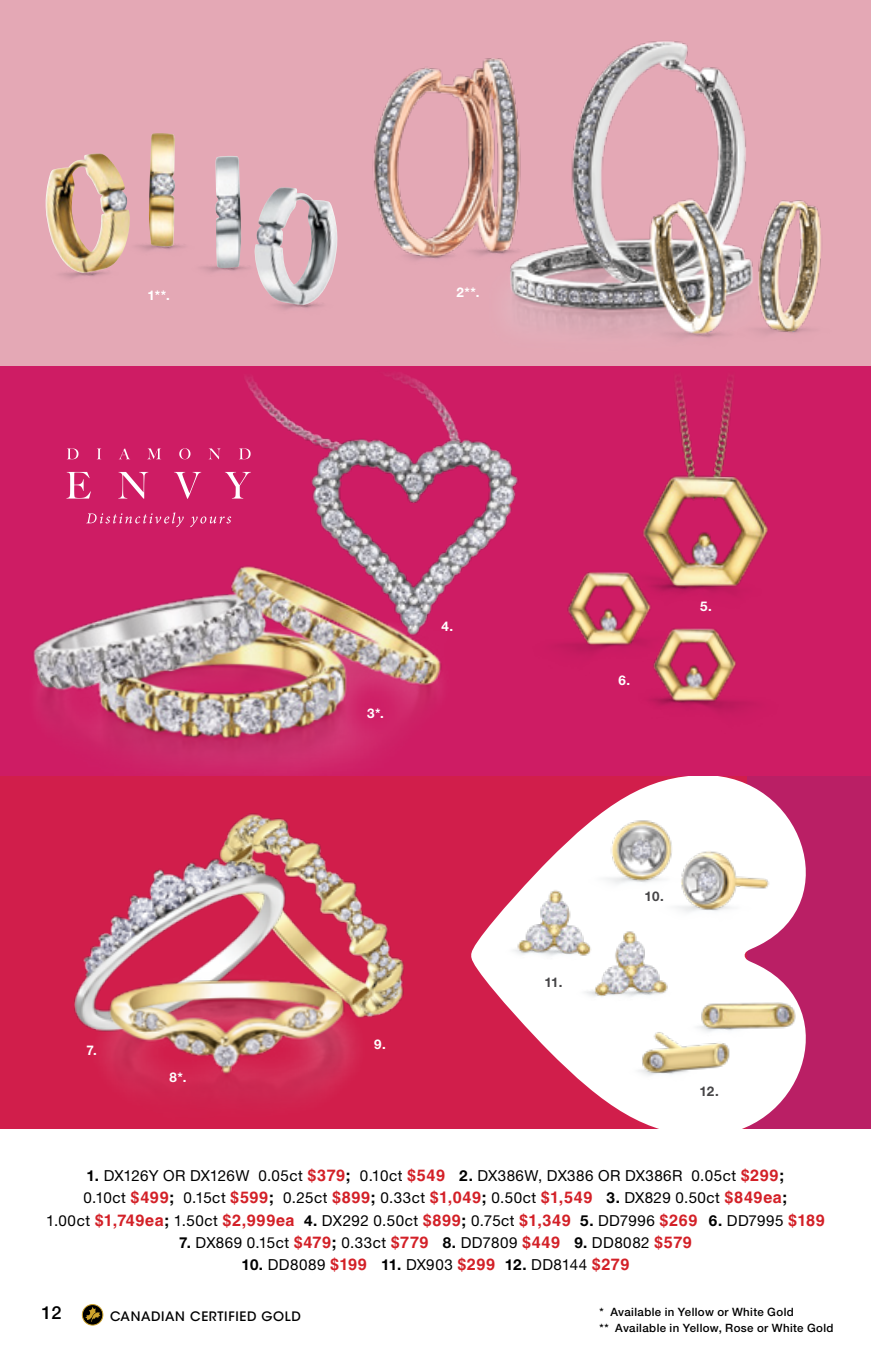
<style>
.page{position:relative;width:871px;height:1357px;background:#fff}
.page>*{position:absolute;margin:0;border:0;box-sizing:border-box;transform-origin:0 0}
.t1{font:500 18px "Helvetica Neue LT Std";color:#000}
.t2{font:15.3px/22.3px "Helvetica Neue LT Std";letter-spacing:.03em;color:#000;text-align:center}
.t3{font:700 13.28px "Helvetica Neue LT Std";color:#fff}
.t4{font:700 13.28px "Helvetica Neue LT Std";color:#464547}
.t5{font:500 13.05px "ITC Avant Garde Std";letter-spacing:.05em;color:#000}
.t6{font:500 11.47px/15.3px "Helvetica Neue LT Std";letter-spacing:.035em;color:#000}
.s1{font-weight:700}
.s2{font-family:"Helvetica LT Std";font-weight:700;font-size:16.2px;color:#d32027}
.s3{font-family:"Helvetica LT Std";font-weight:700;font-size:16.2px}
</style>
<div class="page">
<div style="left:0;top:0;width:871px;height:366px;background:#e4a8b5"></div>
<div style="left:0;top:775px;width:747px;height:354px;background:#d11e4b"></div>
<svg style="left:488px;top:775px;width:358px;height:354px"></svg>
<div style="left:0;top:366px;width:871px;height:409px;background:#ce1c64"></div>
<img style="left:274px;top:305px;width:48px;height:5px">
<img style="left:60px;top:273px;width:47px;height:6px">
<img style="left:496px;top:899px;width:28px;height:78px">
<img style="left:671px;top:949px;width:13px;height:59px">
<img style="left:567px;top:978px;width:10px;height:41px">
<img style="left:524px;top:969px;width:53px;height:9px">
<img style="left:618px;top:1027px;width:92px;height:74px">
<div style="left:677px;top:968px;width:93px;height:40px;background:#fff"></div>
<img style="left:208px;top:266px;width:40px;height:6px">
<img style="left:136px;top:244px;width:72px;height:27px">
<img style="left:33px;top:566px;width:407px;height:195px">
<img style="left:550px;top:41px;width:271px;height:290px">
<img style="left:374px;top:58px;width:176px;height:263px">
<img style="left:636px;top:295px;width:86px;height:44px">
<img style="left:722px;top:290px;width:99px;height:46px">
<img style="left:245px;top:374px;width:204px;height:45px">
<img style="left:275px;top:413px;width:244px;height:276px">
<img style="left:254px;top:187px;width:84px;height:118px">
<img style="left:214px;top:156px;width:27px;height:112px">
<img style="left:577px;top:921px;width:94px;height:106px">
<img style="left:516px;top:846px;width:79px;height:123px">
<img style="left:675px;top:379px;width:58px;height:55px">
<img style="left:642px;top:434px;width:127px;height:160px">
<img style="left:561px;top:557px;width:101px;height:96px">
<img style="left:643px;top:614px;width:104px;height:97px">
<div style="left:574px;top:840px;width:70px;height:81px;background:#fff"></div>
<div style="left:644px;top:908px;width:110px;height:41px;background:#fff"></div>
<img style="left:598px;top:798px;width:82px;height:110px">
<img style="left:664px;top:826px;width:131px;height:110px">
<img style="left:684px;top:983px;width:123px;height:88px">
<img style="left:629px;top:1008px;width:110px;height:88px">
<img style="left:114px;top:761px;width:374px;height:222px">
<img style="left:114px;top:799px;width:260px;height:117px">
<img style="left:74px;top:916px;width:334px;height:179px">
<img style="left:149px;top:133px;width:27px;height:114px">
<img style="left:45px;top:153px;width:85px;height:120px">
<svg style="left:82px;top:1304px;width:21px;height:21px"></svg>
<div style="left:82px;top:1304px;width:21px;height:21px;border:1px solid #cea32c;border-radius:50%"></div>
<svg style="left:85px;top:1306px;width:16px;height:16px"></svg>
<svg style="left:66px;top:472px;width:25px;height:26px"></svg>
<svg style="left:118px;top:472px;width:30px;height:27px"></svg>
<svg style="left:174px;top:472px;width:27px;height:27px"></svg>
<svg style="left:225px;top:472px;width:26px;height:26px"></svg>
<svg style="left:67px;top:448px;width:11px;height:11px"></svg>
<svg style="left:97px;top:448px;width:4px;height:11px"></svg>
<svg style="left:119px;top:448px;width:11px;height:11px"></svg>
<svg style="left:147px;top:448px;width:14px;height:11px"></svg>
<svg style="left:179px;top:448px;width:11px;height:11px"></svg>
<svg style="left:209px;top:448px;width:12px;height:11px"></svg>
<svg style="left:239px;top:448px;width:12px;height:11px"></svg>
<svg style="left:86px;top:512px;width:98px;height:15px"></svg>
<svg style="left:190px;top:516px;width:41px;height:11px"></svg>
<p class="t3" style="left:147px;top:287px;width:24px">1**.</p>
<p class="t3" style="left:456px;top:284px;width:25px">2**.</p>
<p class="t3" style="left:86px;top:1042px;width:12px">7.</p>
<p class="t3" style="left:170px;top:1068px;width:18px">8*.</p>
<p class="t3" style="left:367px;top:705px;width:18px">3*.</p>
<p class="t3" style="left:441px;top:617px;width:13px">4.</p>
<p class="t3" style="left:374px;top:1036px;width:13px">9.</p>
<p class="t3" style="left:618px;top:672px;width:13px">6.</p>
<p class="t3" style="left:700px;top:598px;width:13px">5.</p>
<p class="t4" style="left:544px;top:974px;width:20px">11.</p>
<p class="t4" style="left:644px;top:888px;width:21px">10.</p>
<p class="t4" style="left:699px;top:1083px;width:21px">12.</p>
<p class="t2" style="left:46px;top:1164px;width:780px"><span class="s1">1.</span> DX126Y OR DX126W 0.05ct <span class="s2">$379</span><span class="s3">;</span> 0.10ct <span class="s2">$549</span> <span class="s1">2.</span> DX386W, DX386 OR DX386R 0.05ct <span class="s2">$299</span><span class="s3">;<br></span>0.10ct <span class="s2">$499</span><span class="s3">;</span> 0.15ct <span class="s2">$599</span><span class="s3">;</span> 0.25ct <span class="s2">$899</span><span class="s3">;</span> 0.33ct <span class="s2">$1,049</span><span class="s3">;</span> 0.50ct <span class="s2">$1,549</span> <span class="s1">3.</span> DX829 0.50ct <span class="s2">$849ea</span><span class="s3">;<br></span>1.00ct <span class="s2">$1,749ea</span><span class="s3">;</span> 1.50ct <span class="s2">$2,999ea</span> <span class="s1">4.</span> DX292 0.50ct <span class="s2">$899</span><span class="s3">;</span> 0.75ct <span class="s2">$1,349</span> <span class="s1">5.</span> DD7996 <span class="s2">$269</span> <span class="s1">6.</span> DD7995 <span class="s2">$189</span></p>
<p class="t2" style="left:179px;top:1231px;width:514px"><span class="s1">7.</span> DX869 0.15ct <span class="s2">$479</span><span class="s3">;</span> 0.33ct <span class="s2">$779</span> <span class="s1">8.</span> DD7809 <span class="s2">$449</span> <span class="s1">9.</span> DD8082 <span class="s2">$579</span></p>
<p class="t2" style="left:241px;top:1253px;width:389px"><span class="s1">10.</span> DD8089 <span class="s2">$199</span> <span class="s1">11.</span> DX903 <span class="s2">$299</span> <span class="s1">12.</span> DD8144 <span class="s2">$279</span></p>
<p class="t1" style="left:41px;top:1302px;width:22px">12</p>
<p class="t5" style="left:110px;top:1307px;width:192px">CANADIAN CERTIFIED GOLD</p>
<p class="t6" style="left:599px;top:1304px;width:236px">* Available in Yellow or White Gold<br>** Available in Yellow, Rose or White Gold</p>
</div>
